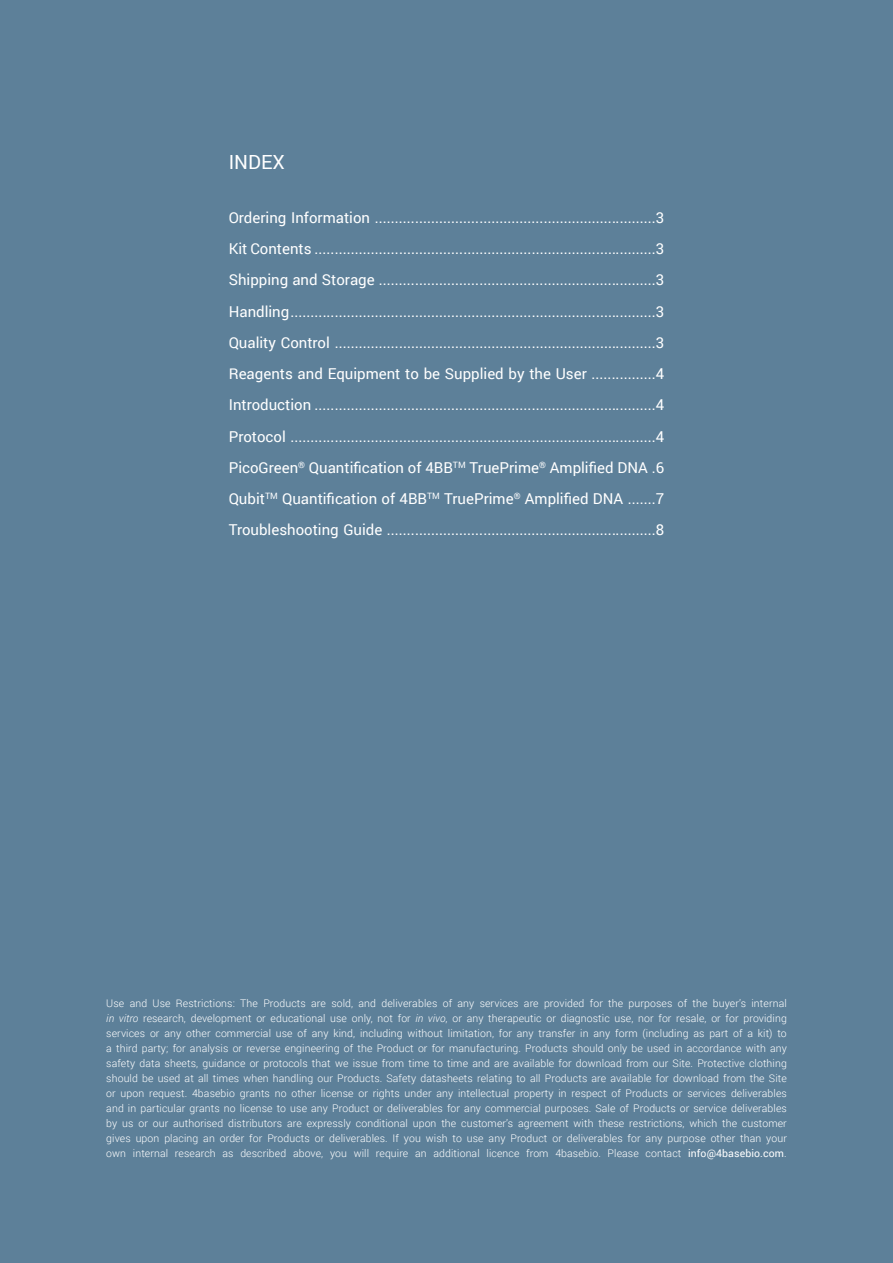
<style>
.page{position:relative;width:893px;height:1263px;background:#5d8099}
.page>*{position:absolute;margin:0;border:0;box-sizing:border-box;transform-origin:0 0}
.t1{font:19.5px "Roboto";color:#fff}
.t2{font:15px/31.2px "Roboto";color:#fff;text-align:justify}
.t3{font:300 10.5px/15px "Roboto";letter-spacing:.01em;color:#fff;text-align:justify}
.s1{font-style:italic}
.s2{font-weight:400}
</style>
<div class="page">
<h1 class="t1" style="left:229px;top:149px;width:57px">INDEX</h1>
<p class="t2" style="left:229px;top:201px;width:437px">Ordering Information ......................................................................3<br>Kit Contents .....................................................................................3<br>Shipping and Storage .....................................................................3<br>Handling ...........................................................................................3<br>Quality Control ................................................................................3<br>Reagents and Equipment to be Supplied by the User ................4<br>Introduction .....................................................................................4<br>Protocol ...........................................................................................4<br>PicoGreen<sup>®</sup> Quantification of 4BB<sup>TM</sup> TruePrime<sup>®</sup> Amplified DNA .6<br>Qubit<sup>TM</sup> Quantification of 4BB<sup>TM</sup> TruePrime<sup>®</sup> Amplified DNA .......7<br>Troubleshooting Guide ...................................................................8</p>
<p class="t3" style="left:106px;top:995px;width:682px">Use and Use Restrictions: The Products are sold, and deliverables of any services are provided for the purposes of the buyer’s internal <span class="s1">in vitro</span> research, development or educational use only, not for <span class="s1">in vivo</span>, or any therapeutic or diagnostic use, nor for resale, or for providing services or any other commercial use of any kind, including without limitation, for any transfer in any form (including as part of a kit) to a third party; for analysis or reverse engineering of the Product or for manufacturing. Products should only be used in accordance with any safety data sheets, guidance or protocols that we issue from time to time and are available for download from our Site. Protective clothing should be used at all times when handling our Products. Safety datasheets relating to all Products are available for download from the Site or upon request. 4basebio grants no other license or rights under any intellectual property in respect of Products or services deliverables and in particular grants no license to use any Product or deliverables for any commercial purposes. Sale of Products or service deliverables by us or our authorised distributors are expressly conditional upon the customer’s agreement with these restrictions, which the customer gives upon placing an order for Products or deliverables. If you wish to use any Product or deliverables for any purpose other than your own internal research as described above, you will require an additional licence from 4basebio. Please contact <span class="s2">info@4basebio.com</span>.</p>
</div>
